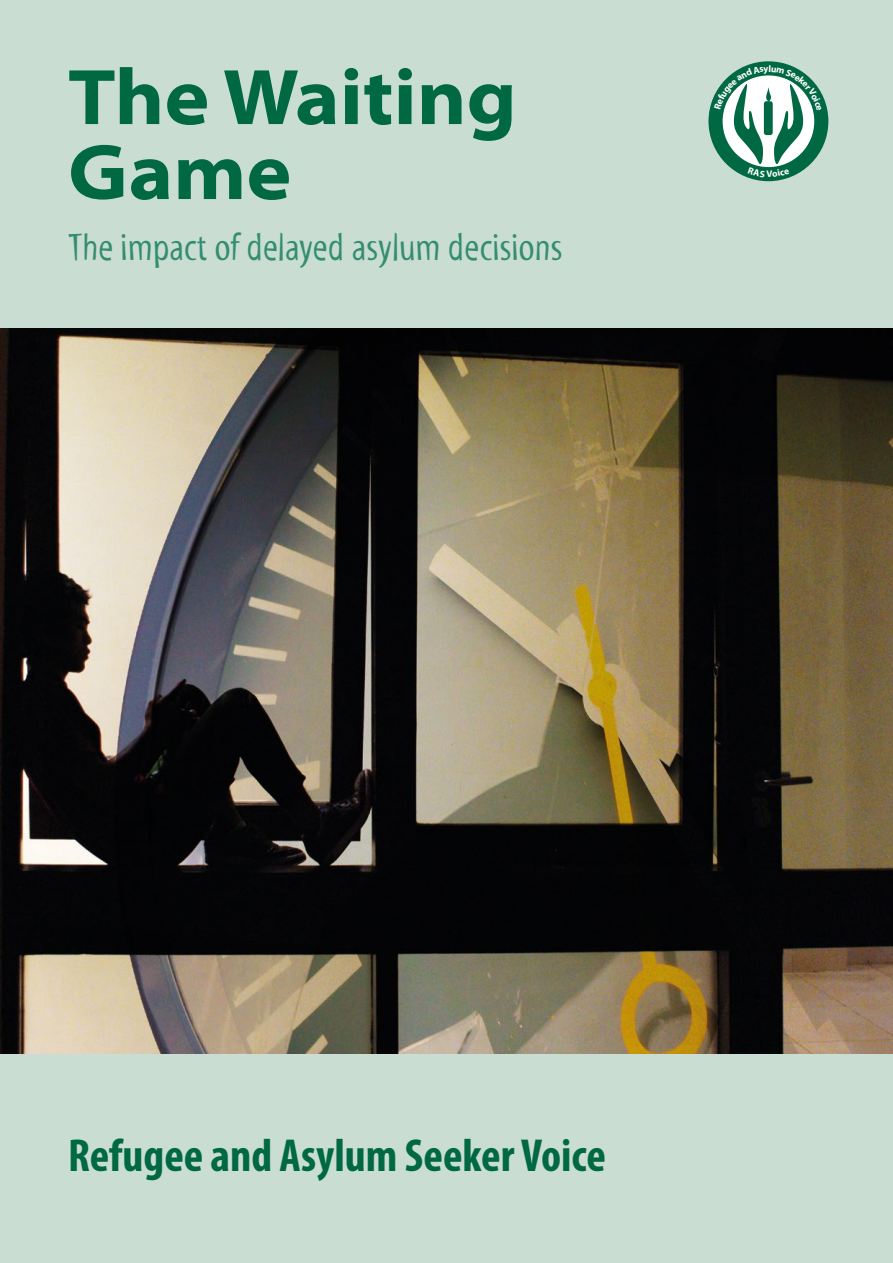
<style>
.page{position:relative;width:893px;height:1263px;background:#fff}
.page>*{position:absolute;margin:0;border:0;box-sizing:border-box;transform-origin:0 0}
.t1{font:700 semi-expanded 79.5px/75px "Myriad Pro";color:#006944}
.t2{font:700 condensed 46.5px "Myriad Pro";color:#006944}
.t3{font:39px "Myriad Tilt";color:#348d71}
</style>
<div class="page">
<img style="left:0;top:327px;width:893px;height:727px">
<div style="left:0;top:1054px;width:893px;height:209px;background:#c9ddd3"></div>
<div style="left:0;top:0;width:893px;height:327px;background:#c9ddd3"></div>
<div style="left:708px;top:61px;width:120px;height:120px;background:#006944;border-radius:50%"></div>
<svg style="left:714px;top:65px;width:107px;height:112px"></svg>
<h1 class="t1" style="left:68px;top:61px;width:450px">The Waiting<br>Game</h1>
<p class="t3" style="left:68px;top:226px;width:496px">The impact of delayed asylum decisions</p>
<p class="t2" style="left:68px;top:1127px;width:539px">Refugee and Asylum Seeker Voice</p>
</div>
